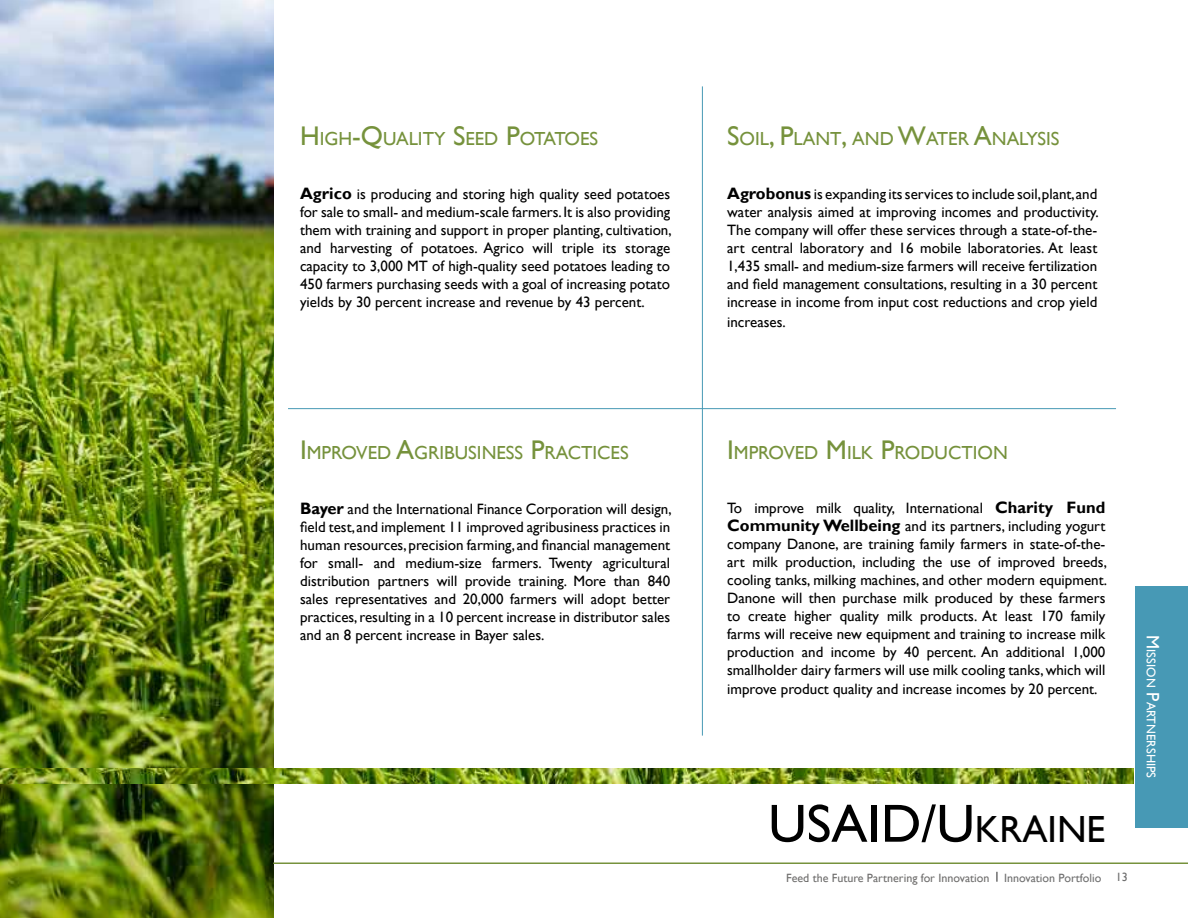
<style>
.page{position:relative;width:1188px;height:918px;background:#fff}
.page>*{position:absolute;margin:0;border:0;box-sizing:border-box;transform-origin:0 0}
.t1{font:54px "Gill Sans";color:#000}
.t2{font:18.9px "Gill Sans";color:#76923c}
.t3{font:15px/18px "Gill Sans";color:#000;text-align:justify}
.t4{font:12.6px "Gill Sans";color:#fff}
.t5{font:12px "Gill Sans";color:#6e6d6c}
.s1{font-size:27px}
.s2{font-weight:700;font-size:16.5px}
.s3{font-size:37.8px}
.s4{color:#6e6e6e}
.s5{font-size:18px}
</style>
<div class="page">
<svg style="left:996px;top:872px;width:2px;height:10px"></svg>
<img style="left:0;top:0;width:274px;height:918px">
<img style="left:1px;top:769px;width:1133px;height:15px">
<div style="left:1135px;top:587px;width:53px;height:241px;background:#4799b5"></div>
<hr style="left:273px;top:862px;width:915px;height:2px;background:#76923c">
<hr style="left:702px;top:86px;width:1px;height:650px;background:#4799b5">
<hr style="left:288px;top:408px;width:828px;height:1px;background:#4799b5">
<p class="t2" style="left:300px;top:128px;width:300px"><span class="s1">H</span> IGH<span class="s1">-Q</span>UALITY <span class="s1">S</span>EED <span class="s1">P</span>OTATOES</p>
<p class="t3" style="left:300px;top:185px;width:373px"><span class="s2">Agrico</span> is producing and storing high quality seed potatoes for sale to small- and medium-scale farmers. It is also providing them with training and support in proper planting, cultivation, and harvesting of potatoes. Agrico will triple its storage capacity to 3,000 MT of high-quality seed potatoes leading to 450 farmers purchasing seeds with a goal of increasing potato yields by 30 percent increase and revenue by 43 percent.</p>
<p class="t2" style="left:300px;top:441px;width:330px"><span class="s1">I</span>MPROVED <span class="s1">A</span>GRIBUSINESS <span class="s1">P</span>RACTICES</p>
<p class="t3" style="left:300px;top:501px;width:373px"><span class="s2">Bayer</span> and the International Finance Corporation will design, field test, and implement 11 improved agribusiness practices in human resources, precision farming, and financial management for small- and medium-size farmers. Twenty agricultural distribution partners will provide training. More than 840 sales representatives and 20,000 farmers will adopt better practices, resulting in a 10 percent increase in distributor sales and an 8 percent increase in Bayer sales.</p>
<p class="t2" style="left:727px;top:128px;width:334px"><span class="s1">S</span>OIL<span class="s1">, P</span>LANT<span class="s1">,</span> AND <span class="s1">W</span>ATER <span class="s1">A</span>NALYSIS</p>
<p class="t3" style="left:727px;top:185px;width:373px"><span class="s2">Agrobonus</span> is expanding its services to include soil, plant, and water analysis aimed at improving incomes and productivity.<br>The company will offer these services through a state-of-the&shy;art central laboratory and 16 mobile laboratories. At least 1,435 small- and medium-size farmers will receive fertilization and field management consultations, resulting in a 30 percent increase in income from input cost reductions and crop yield</p>
<p class="t3" style="left:727px;top:313px;width:60px">increases.</p>
<p class="t2" style="left:727px;top:441px;width:282px"><span class="s1">I</span>MPROVED <span class="s1">M</span> ILK <span class="s1">P</span>RODUCTION</p>
<p class="t3" style="left:727px;top:499px;width:381px">To improve milk quality, International <span class="s2">Charity Fund Community Wellbeing</span> and its partners, including yogurt company Danone, are training family farmers in state-of-the&shy;art milk production, including the use of improved breeds, cooling tanks, milking machines, and other modern equipment.<br>Danone will then purchase milk produced by these farmers to create higher quality milk products. At least 170 family farms will receive new equipment and training to increase milk production and income by 40 percent. An additional 1,000 smallholder dairy farmers will use milk cooling tanks, which will</p>
<p class="t3" style="left:727px;top:681px;width:372px">improve product quality and increase incomes by 20 percent.</p>
<h1 class="t1" style="left:768px;top:792px;width:339px">USAID/U<span class="s3">KRAINE</span></h1>
<p class="t5" style="left:786px;top:871px;width:343px">Feed the Future Partnering for Innovation <span class="s4">Innovation Portfolio 13</span></p>
<p class="t4" style="left:1158px;top:635px;width:144px;rotate:90deg"><span class="s5">M</span>ISSION <span class="s5">P</span>ARTNERSHIPS</p>
</div>
